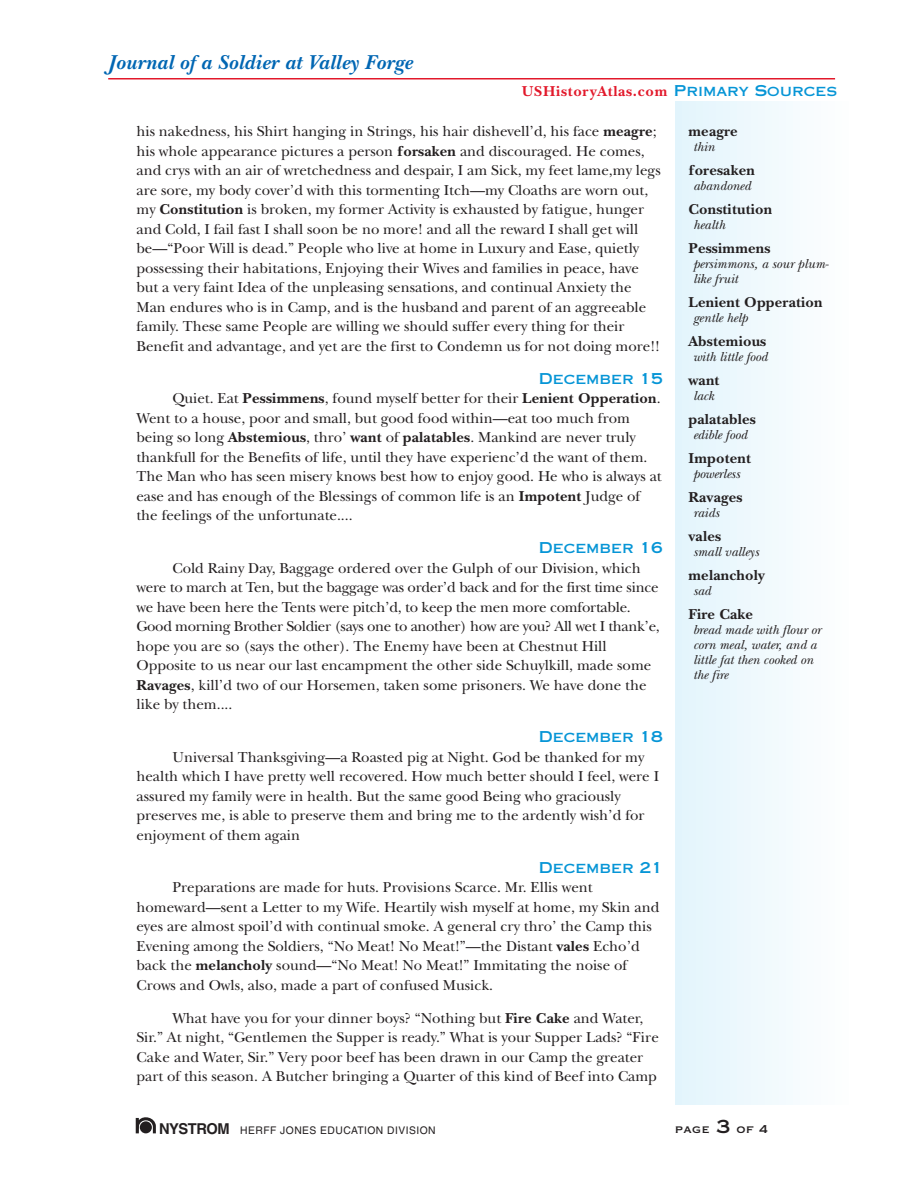
<style>
.page{position:relative;width:918px;height:1188px;background:#fff}
.page>*{position:absolute;margin:0;border:0;box-sizing:border-box;transform-origin:0 0}
.t1{font:italic 700 21px "New Baskerville";letter-spacing:.015em;color:#0166b3}
.t2{font:15px/19.5px "New Baskerville";color:#231f20}
.t3{font:700 15px "New Baskerville";letter-spacing:.015em;color:#231f20}
.t4{font:15px "Copperplate Gothic Std 31 AB";color:#0695d6}
.t5{font:700 15px "New Baskerville";letter-spacing:.05em;color:#e2192b}
.t6{font:15px "Copperplate Gothic Std 31 BC";letter-spacing:.015em;color:#231f20}
.t7{font:italic 13.5px/15px "New Baskerville";color:#231f20}
.t8{font:10.5px "Helvetica";letter-spacing:.045em;color:#231f20}
.s1{font-family:"Copperplate Gothic Std 31 AB";font-weight:400;color:#0695d6}
.s2{font-weight:700}
.s3{font-weight:700;font-size:15px}
.s4{font-family:"Copperplate Gothic Std 31 AB";font-size:18px}
</style>
<div class="page">
<div style="left:675px;top:101px;width:174px;height:1004px;background:#ecf8fd"></div>
<hr style="left:108px;top:78px;width:727px;height:2px;background:#e2192b">
<svg style="left:136px;top:1117px;width:20px;height:16px"></svg>
<div style="left:140px;top:1121px;width:12px;height:12px;background:#231f20;border-radius:50%"></div>
<h1 class="t1" style="left:108px;top:49px;width:305px">Journal of a Soldier at Valley Forge</h1>
<p class="t5" style="left:522px;top:82px;width:317px">USHistoryAtlas.com <span class="s1">Primary Sources</span></p>
<p class="t2" style="left:136px;top:124px;width:526px">his nakedness, his Shirt hanging in Strings, his hair dishevell’d, his face <span class="s2">meagre</span>; his whole appearance pictures a person <span class="s2">forsaken</span> and discouraged. He comes, and crys with an air of wretchedness and despair, I am Sick, my feet lame,my legs are sore, my body cover’d with this tormenting Itch—my Cloaths are worn out, my <span class="s2">Constitution</span> is broken, my former Activity is exhausted by fatigue, hunger and Cold, I fail fast I shall soon be no more! and all the reward I shall get will be—“Poor Will is dead.” People who live at home in Luxury and Ease, quietly possessing their habitations, Enjoying their Wives and families in peace, have but a very faint Idea of the unpleasing sensations, and continual Anxiety the Man endures who is in Camp, and is the husband and parent of an aggreeable family. These same People are willing we should suffer every thing for their Benefit and advantage, and yet are the first to Condemn us for not doing more!!</p>
<p class="t4" style="left:539px;top:373px;width:126px">December 15</p>
<p class="t2" style="left:136px;top:391px;width:527px;text-indent:36px">Quiet. Eat <span class="s2">Pessimmens</span>, found myself better for their <span class="s2">Lenient Opperation</span>.<br>Went to a house, poor and small, but good food within—eat too much from being so long <span class="s2">Abstemious</span>, thro’ <span class="s2">want</span> of <span class="s2">palatables</span>. Mankind are never truly thankfull for the Benefits of life, until they have experienc’d the want of them.<br>The Man who has seen misery knows best how to enjoy good. He who is always at ease and has enough of the Blessings of common life is an <span class="s2">Impotent</span> Judge of the feelings of the unfortunate....</p>
<p class="t4" style="left:539px;top:542px;width:126px">December 16</p>
<p class="t2" style="left:136px;top:560px;width:525px;text-indent:36px">Cold Rainy Day, Baggage ordered over the Gulph of our Division, which were to march at Ten, but the baggage was order’d back and for the first time since we have been here the Tents were pitch’d, to keep the men more comfortable.<br>Good morning Brother Soldier (says one to another) how are you? All wet I thank’e, hope you are so (says the other). The Enemy have been at Chestnut Hill Opposite to us near our last encampment the other side Schuylkill, made some <span class="s2">Ravages</span>, kill’d two of our Horsemen, taken some prisoners. We have done the like by them....</p>
<p class="t4" style="left:539px;top:731px;width:126px">December 18</p>
<p class="t2" style="left:136px;top:749px;width:524px;text-indent:36px">Universal Thanksgiving—a Roasted pig at Night. God be thanked for my health which I have pretty well recovered. How much better should I feel, were I assured my family were in health. But the same good Being who graciously preserves me, is able to preserve them and bring me to the ardently wish’d for enjoyment of them again</p>
<p class="t4" style="left:539px;top:862px;width:126px">December 21</p>
<p class="t2" style="left:136px;top:880px;width:524px;text-indent:36px">Preparations are made for huts. Provisions Scarce. Mr. Ellis went homeward—sent a Letter to my Wife. Heartily wish myself at home, my Skin and eyes are almost spoil’d with continual smoke. A general cry thro’ the Camp this Evening among the Soldiers, “No Meat! No Meat!”—the Distant <span class="s2">vales</span> Echo’d back the <span class="s2">melancholy</span> sound—“No Meat! No Meat!” Immitating the noise of Crows and Owls, also, made a part of confused Musick.</p>
<p class="t2" style="left:136px;top:1010px;width:524px;text-indent:36px">What have you for your dinner boys? “Nothing but <span class="s2">Fire Cake</span> and Water, Sir.” At night, “Gentlemen the Supper is ready.” What is your Supper Lads? “Fire Cake and Water, Sir.” Very poor beef has been drawn in our Camp the greater part of this season. A Butcher bringing a Quarter of this kind of Beef into Camp</p>
<p class="t3" style="left:688px;top:122px;width:51px">meagre</p>
<p class="t7" style="left:693px;top:141px;width:23px">thin</p>
<p class="t3" style="left:688px;top:161px;width:68px">foresaken</p>
<p class="t7" style="left:693px;top:180px;width:59px">abandoned</p>
<p class="t3" style="left:688px;top:200px;width:85px">Constitution</p>
<p class="t7" style="left:693px;top:219px;width:34px">health</p>
<p class="t3" style="left:688px;top:239px;width:84px">Pessimmens</p>
<p class="t7" style="left:693px;top:258px;width:137px">persimmons, a sour plum&shy;like fruit</p>
<p class="t3" style="left:688px;top:293px;width:136px">Lenient Opperation</p>
<p class="t7" style="left:693px;top:312px;width:56px">gentle help</p>
<p class="t3" style="left:688px;top:332px;width:79px">Abstemious</p>
<p class="t7" style="left:693px;top:351px;width:76px">with little food</p>
<p class="t3" style="left:688px;top:371px;width:32px">want</p>
<p class="t7" style="left:693px;top:390px;width:23px">lack</p>
<p class="t3" style="left:688px;top:410px;width:69px">palatables</p>
<p class="t7" style="left:693px;top:429px;width:56px">edible food</p>
<p class="t3" style="left:688px;top:449px;width:64px">Impotent</p>
<p class="t7" style="left:693px;top:468px;width:49px">powerless</p>
<p class="t3" style="left:688px;top:488px;width:56px">Ravages</p>
<p class="t7" style="left:693px;top:507px;width:28px">raids</p>
<p class="t3" style="left:688px;top:527px;width:34px">vales</p>
<p class="t7" style="left:693px;top:546px;width:68px">small valleys</p>
<p class="t3" style="left:688px;top:566px;width:78px">melancholy</p>
<p class="t7" style="left:693px;top:585px;width:20px">sad</p>
<p class="t3" style="left:688px;top:605px;width:66px">Fire Cake</p>
<p class="t7" style="left:693px;top:624px;width:130px">bread made with flour or corn meal, water, and a little fat then cooked on the fire</p>
<p class="t8" style="left:159px;top:1126px;width:278px"><span class="s3">NYSTROM</span> HERFF JONES EDUCATION DIVISION</p>
<p class="t6" style="left:675px;top:1119px;width:95px">page <span class="s4">3</span> of 4</p>
</div>
